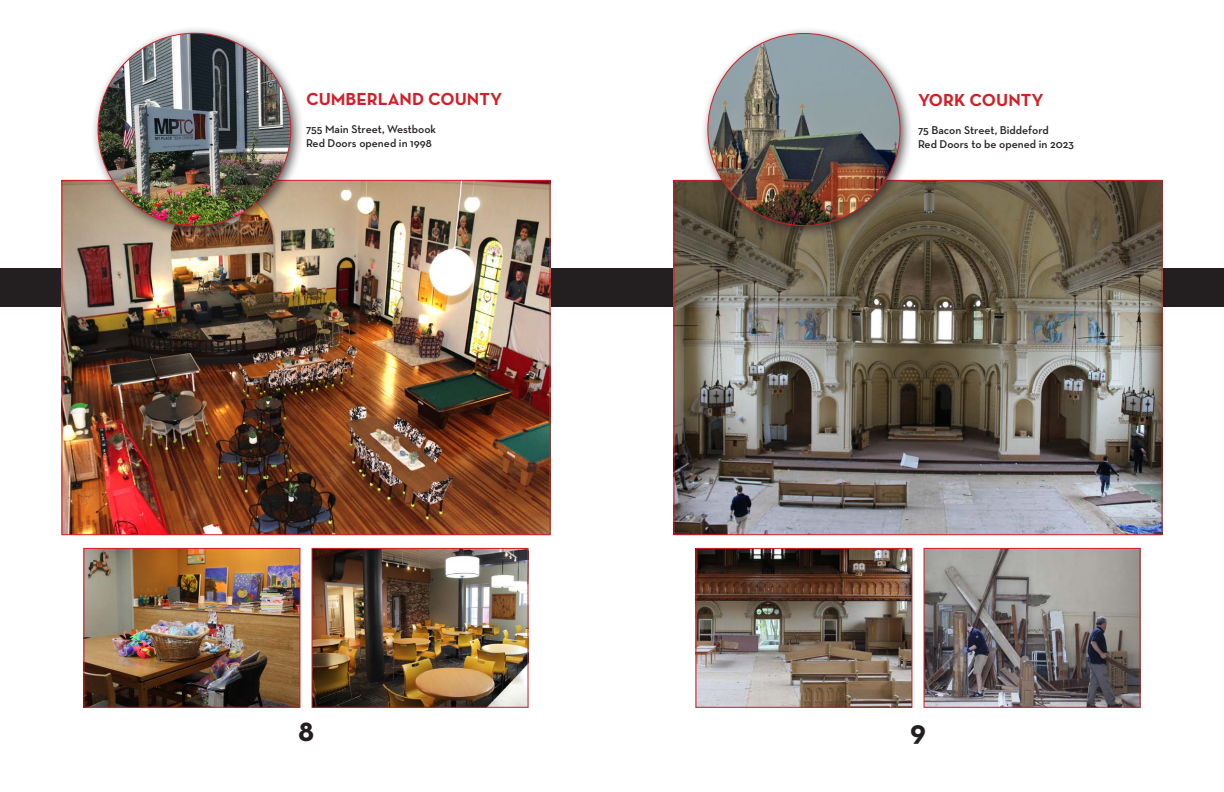
<style>
.page{position:relative;width:1224px;height:792px;background:#fff}
.page>*{position:absolute;margin:0;border:0;box-sizing:border-box;transform-origin:0 0}
.t1{font:700 30px "Neutraface Text";color:#231f20}
.t2{font:700 17.7px "Neutraface Text";color:#d12027}
.t3{font:600 11.5px "Neutraface Text";color:#231f20}
</style>
<div class="page">
<div style="left:0;top:268px;width:1224px;height:39px;background:#231f20"></div>
<img style="left:64px;top:182px;width:484px;height:351px">
<img style="left:676px;top:182px;width:484px;height:351px">
<div style="left:91px;top:26px;width:213px;height:213px;background:#231f20;opacity:.75"></div>
<img style="left:98px;top:33px;width:193px;height:193px;border-radius:96px">
<div style="left:701px;top:26px;width:212px;height:213px;background:#231f20;opacity:.75"></div>
<img style="left:708px;top:33px;width:192px;height:193px;border-radius:96px">
<img style="left:314px;top:550px;width:212px;height:156px">
<div style="left:312px;top:548px;width:216px;height:160px;border:1px solid #d12027"></div>
<img style="left:926px;top:550px;width:212px;height:156px">
<div style="left:924px;top:548px;width:216px;height:160px;border:1px solid #d12027"></div>
<img style="left:86px;top:550px;width:212px;height:156px">
<div style="left:84px;top:548px;width:216px;height:160px;border:1px solid #d12027"></div>
<img style="left:698px;top:550px;width:212px;height:156px">
<div style="left:696px;top:548px;width:216px;height:160px;border:1px solid #d12027"></div>
<p class="t2" style="left:306px;top:88px;width:198px">CUMBERLAND COUNTY</p>
<p class="t3" style="left:306px;top:122px;width:132px">755 Main Street, Westbook</p>
<p class="t3" style="left:306px;top:136px;width:127px">Red Doors opened in 1998</p>
<p class="t2" style="left:918px;top:89px;width:127px">YORK COUNTY</p>
<p class="t3" style="left:918px;top:123px;width:132px">75 Bacon Street, Biddeford</p>
<p class="t3" style="left:918px;top:137px;width:158px">Red Doors to be opened in 2023</p>
<p class="t1" style="left:298px;top:712px;width:18px">8</p>
<p class="t1" style="left:910px;top:712px;width:17px">9</p>
</div>
